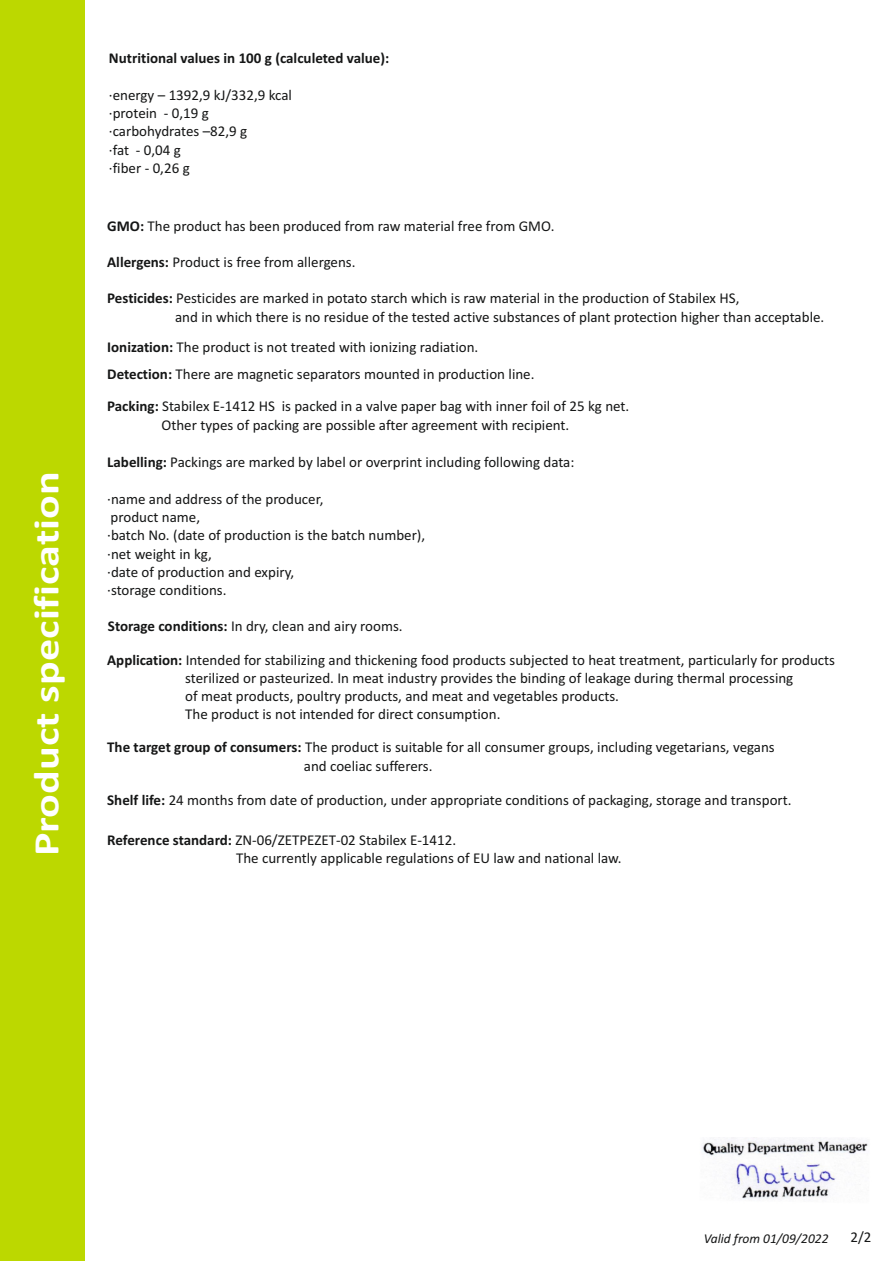
<style>
.page{position:relative;width:893px;height:1263px;background:#fff}
.page>*{position:absolute;margin:0;border:0;box-sizing:border-box;transform-origin:0 0}
.t1{font:700 36px "Calibri";color:#fff;scale:1.23 1}
.t2{font:15px/18.3px "Calibri";color:#151616}
.t3{font:700 15px "Calibri";color:#151616}
.t4{font:italic 13.5px "Calibri";color:#151616}
.s1{font-weight:700}
</style>
<div class="page">
<div style="left:0;top:1px;width:85px;height:1260px;background:#bcd800"></div>
<img style="left:702px;top:1138px;width:166px;height:61px">
<h1 class="t1" style="left:32px;top:856px;width:314px;rotate:-90deg">Product specification</h1>
<p class="t3" style="left:109px;top:52px;width:282px">Nutritional values in 100 g (calculeted value):</p>
<p class="t2" style="left:109px;top:87px;width:185px">·energy – 1392,9 kJ/332,9 kcal ·protein - 0,19 g ·carbohydrates –82,9 g<br>·fat - 0,04 g<br>·fiber - 0,26 g</p>
<p class="t2" style="left:107px;top:219px;width:449px"><span class="s1">GMO:</span> The product has been produced from raw material free from GMO.</p>
<p class="t2" style="left:107px;top:255px;width:250px"><span class="s1">Allergens:</span> Product is free from allergens.</p>
<p class="t2" style="left:175px;top:290px;width:651px;text-indent:-68px"><span class="s1">Pesticides:</span> Pesticides are marked in potato starch which is raw material in the production of Stabilex HS,<br>and in which there is no residue of the tested active substances of plant protection higher than acceptable.</p>
<p class="t2" style="left:107px;top:335px;width:429px;line-height:27px"><span class="s1">Ionization:</span> The product is not treated with ionizing radiation.<br><span class="s1">Detection:</span> There are magnetic separators mounted in production line.</p>
<p class="t2" style="left:107px;top:398px;width:524px;text-align:center"><span class="s1">Packing:</span> Stabilex E-1412 HS is packed in a valve paper bag with inner foil of 25 kg net.<br>Other types of packing are possible after agreement with recipient.</p>
<p class="t2" style="left:107px;top:454px;width:469px"><span class="s1">Labelling:</span> Packings are marked by label or overprint including following data:</p>
<p class="t2" style="left:107px;top:491px;width:319px">·name and address of the producer,<br>product name,<br>·batch No. (date of production is the batch number), ·net weight in kg,<br>·date of production and expiry,<br>·storage conditions.</p>
<p class="t2" style="left:108px;top:618px;width:296px"><span class="s1">Storage conditions:</span> In dry, clean and airy rooms.</p>
<p class="t2" style="left:185px;top:652px;width:651px;text-indent:-78px"><span class="s1">Application:</span> Intended for stabilizing and thickening food products subjected to heat treatment, particularly for products sterilized or pasteurized. In meat industry provides the binding of leakage during thermal processing<br>of meat products, poultry products, and meat and vegetables products.<br>The product is not intended for direct consumption.</p>
<p class="t2" style="left:304px;top:739px;width:472px;text-indent:-197px"><span class="s1">The target group of consumers:</span> The product is suitable for all consumer groups, including vegetarians, vegans and coeliac sufferers.</p>
<p class="t2" style="left:107px;top:792px;width:686px"><span class="s1">Shelf life:</span> 24 months from date of production, under appropriate conditions of packaging, storage and transport.</p>
<p class="t2" style="left:236px;top:831px;width:387px;text-indent:-129px"><span class="s1">Reference standard:</span> ZN-06/ZETPEZET-02 Stabilex E-1412.<br>The currently applicable regulations of EU law and national law.</p>
<p class="t4" style="left:704px;top:1232px;width:126px">Valid from 01/09/2022</p>
<p class="t2" style="left:850px;top:1228px;width:22px">2/2</p>
</div>
